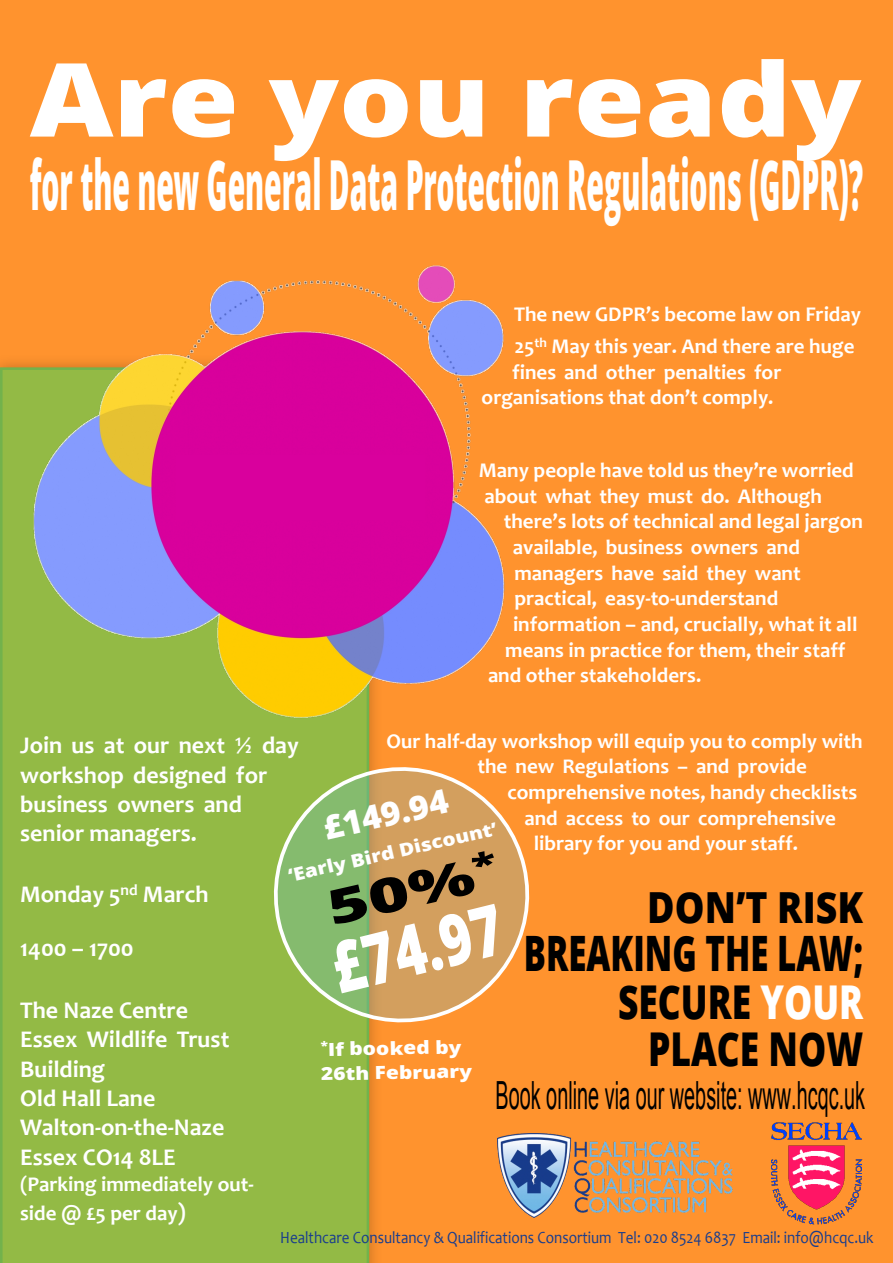
<style>
.page{position:relative;width:893px;height:1263px;background:#ff932e}
.page>*{position:absolute;margin:0;border:0;box-sizing:border-box;transform-origin:0 0}
.t1{font:800 102px "Open Sans";color:#fff;scale:1.13 1}
.t2{font:800 70.8px "Open Sans";color:#fff;scale:.76 1}
.t3{font:800 69px "Open Sans";color:#fff;scale:.41 1}
.t4{font:800 48.75px "Open Sans";color:#000;scale:.68 1}
.t5{font:800 48px "Open Sans";color:#000;scale:1.47 1}
.t6{font:800 46.65px/47.2px "Open Sans";color:#000;text-align:right;scale:.76 1}
.t7{font:800 42.9px "Open Sans";color:#000;scale:.88 1}
.t8{font:38.85px "Arial";color:#000;scale:.51 1}
.t9{font:800 33px "Open Sans";color:#fff}
.t10{font:700 24px/29.2px "Candara";color:#fff}
.t11{font:700 21px/25.7px "Candara";color:#fff}
.t12{font:800 18px/24.5px "Open Sans";color:#fff;scale:1.16 1}
.t13{font:17.1px "Candara";color:#193d8d;scale:.88 1}
.s1{color:#fff}
.s2{font-size:24px}
</style>
<div class="page">
<div style="left:0;top:367px;width:369px;height:896px;background:#93ba45"></div>
<img style="left:9px;top:265px;width:496px;height:490px">
<svg style="left:259px;top:757px;width:271px;height:280px;background:#beab5b"></svg>
<div style="left:176px;top:455px;width:248px;height:65px;background:#d9009d"></div>
<img style="left:497px;top:1134px;width:236px;height:83px">
<img style="left:771px;top:1122px;width:92px;height:103px">
<h1 class="t1" style="left:30px;top:59px;width:738px">Are you ready</h1>
<h3 class="t3" style="left:30px;top:158px;width:2034px">for the new General Data Protection Regulations (GDPR)?</h3>
<p class="t11" style="left:514px;top:300px;width:348px;line-height:31.8px">The new GDPR’s become law on Friday<br>25<sup>th</sup> May this year. And there are huge</p>
<p class="t11" style="left:482px;top:361px;width:301px;text-indent:31px">fines and other penalties for organisations that don’t comply.</p>
<p class="t11" style="left:479px;top:459px;width:376px">Many people have told us they’re worried about what they must do. Although</p>
<p class="t11" style="left:504px;top:511px;width:361px">there’s lots of technical and legal jargon</p>
<p class="t11" style="left:513px;top:536px;width:289px">available, business owners and</p>
<p class="t11" style="left:514px;top:562px;width:288px">managers have said they want</p>
<p class="t11" style="left:514px;top:588px;width:265px">practical, easy-to-understand</p>
<p class="t11" style="left:513px;top:613px;width:346px">information – and, crucially, what it all</p>
<p class="t11" style="left:505px;top:639px;width:342px">means in practice for them, their staff</p>
<p class="t11" style="left:488px;top:665px;width:215px">and other stakeholders.</p>
<p class="t11" style="left:477px;top:730px;width:387px;text-indent:-91px">Our half-day workshop will equip you to comply with the new Regulations – and provide</p>
<p class="t11" style="left:507px;top:781px;width:351px">comprehensive notes, handy checklists</p>
<p class="t11" style="left:524px;top:807px;width:313px">and access to our comprehensive</p>
<p class="t11" style="left:534px;top:833px;width:266px">library for you and your staff.</p>
<p class="t10" style="left:20px;top:733px;width:280px">Join us at our next ½ day workshop designed for business owners and senior managers.</p>
<p class="t10" style="left:20px;top:882px;width:190px">Monday 5<sup>nd</sup> March</p>
<h3 class="t9" style="left:321px;top:816px;width:129px;rotate:-13deg">£149.94</h3>
<p class="t12" style="left:286px;top:866px;width:186px;rotate:-13deg">‘Early Bird Discount’</p>
<h3 class="t5" style="left:324px;top:890px;width:120px;rotate:-13deg">50%<sup>*</sup></h3>
<h3 class="t7" style="left:647px;top:890px;width:247px">DON’T RISK</h3>
<h2 class="t2" style="left:326px;top:942px;width:230px;rotate:-14deg">£74.97</h2>
<p class="t10" style="left:20px;top:936px;width:115px">1400 – 1700</p>
<h3 class="t4" style="left:524px;top:934px;width:501px">BREAKING THE LAW;</h3>
<h3 class="t6" style="left:618px;top:983px;width:324px">SECURE <span class="s1">YOUR<br></span>PLACE NOW</h3>
<p class="t10" style="left:20px;top:998px;width:211px">The Naze Centre<br>Essex Wildlife Trust<br>Building<br>Old Hall Lane<br>Walton-on-the-Naze<br>Essex CO14 8LE</p>
<p class="t11" style="left:20px;top:1172px;width:235px;line-height:28.5px">(Parking immediately out&shy;side @ £5 per day<span class="s2">)</span></p>
<p class="t12" style="left:320px;top:1039px;width:132px;rotate:-1deg"><sup>*</sup>If booked by<br>26th February</p>
<h3 class="t8" style="left:495px;top:1080px;width:726px">Book online via our website: www.hcqc.uk</h3>
<p class="t13" style="left:280px;top:1230px;width:676px">Healthcare Consultancy &amp; Qualifications Consortium Tel: 020 8524 6837 Email: info@hcqc.uk</p>
</div>
